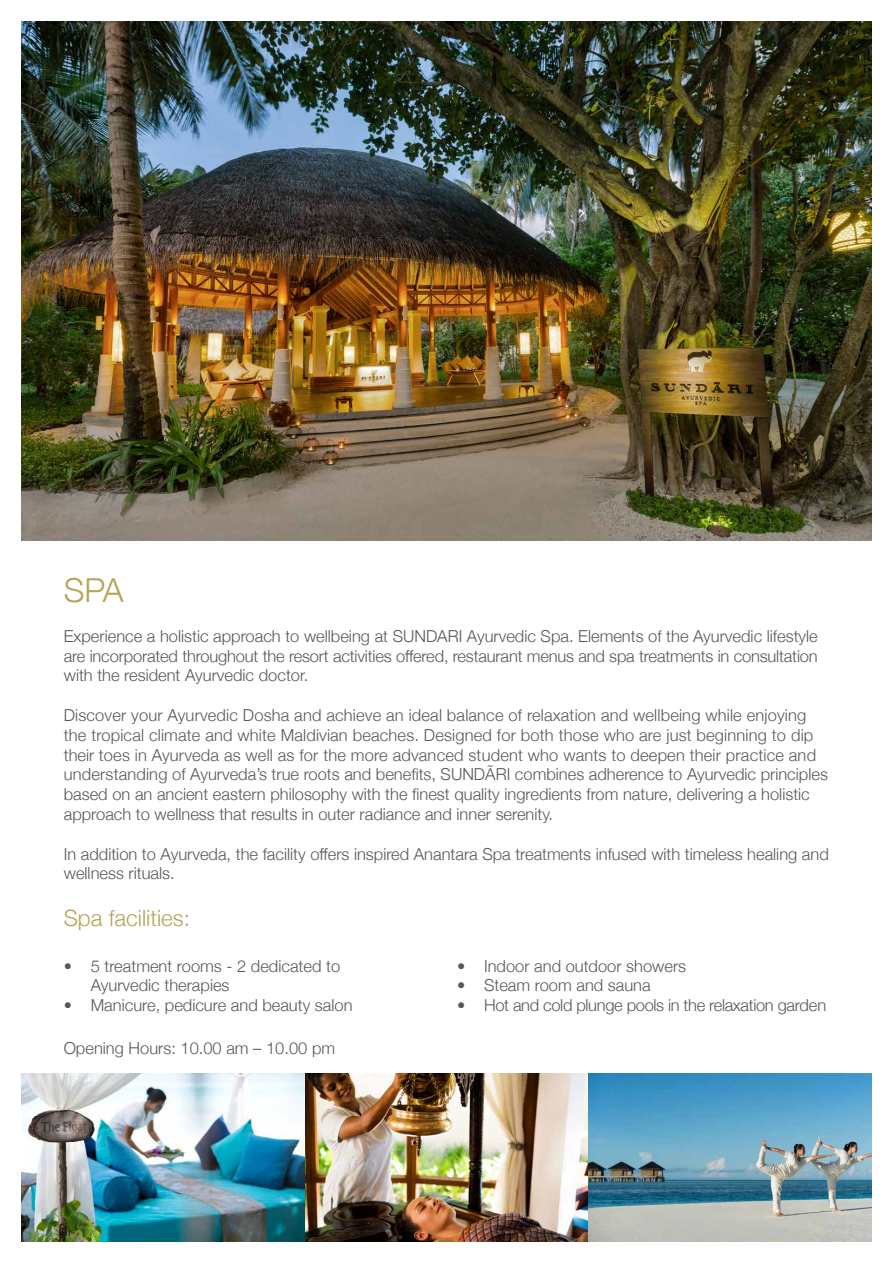
<style>
.page{position:relative;width:893px;height:1263px;background:#fff}
.page>*{position:absolute;margin:0;border:0;box-sizing:border-box;transform-origin:0 0}
.t1{font:300 33px "Helvetica Neue";color:#b6a458}
.t2{font:300 22.5px "Helvetica Neue";color:#b6a458}
.t3{font:300 16.5px/19.8px "Helvetica Neue";color:#58585b}
.t4{font:300 16.5px "Helvetica Neue";letter-spacing:-.02em;color:#58585b}
</style>
<div class="page">
<img style="left:21px;top:21px;width:851px;height:519px">
<img style="left:21px;top:1074px;width:851px;height:168px">
<h1 class="t1" style="left:64px;top:564px;width:61px">SPA</h1>
<p class="t3" style="left:64px;top:625px;width:756px;text-align:justify">Experience a holistic approach to wellbeing at SUNDARI Ayurvedic Spa. Elements of the Ayurvedic lifestyle are incorporated throughout the resort activities offered, restaurant menus and spa treatments in consultation with the resident Ayurvedic doctor.</p>
<p class="t3" style="left:64px;top:704px;width:766px">Discover your Ayurvedic Dosha and achieve an ideal balance of relaxation and wellbeing while enjoying the tropical climate and white Maldivian beaches. Designed for both those who are just beginning to dip their toes in Ayurveda as well as for the more advanced student who wants to deepen their practice and understanding of Ayurveda’s true roots and benefits, SUNDÃRI combines adherence to Ayurvedic principles based on an ancient eastern philosophy with the finest quality ingredients from nature, delivering a holistic approach to wellness that results in outer radiance and inner serenity.</p>
<p class="t3" style="left:64px;top:843px;width:767px">In addition to Ayurveda, the facility offers inspired Anantara Spa treatments infused with timeless healing and wellness rituals.</p>
<h2 class="t2" style="left:64px;top:900px;width:128px">Spa facilities:</h2>
<p class="t3" style="left:91px;top:955px;width:251px;text-indent:-27px">• 5 treatment rooms - 2 dedicated to<br>Ayurvedic therapies</p>
<p class="t3" style="left:64px;top:994px;width:290px">• Manicure, pedicure and beauty salon</p>
<p class="t3" style="left:64px;top:1037px;width:273px">Opening Hours: 10.00 am – 10.00 pm</p>
<p class="t3" style="left:457px;top:955px;width:231px">• Indoor and outdoor showers</p>
<p class="t3" style="left:457px;top:974px;width:195px">• Steam room and sauna</p>
<p class="t4" style="left:457px;top:992px;width:371px">• Hot and cold plunge pools in the relaxation garden</p>
</div>
